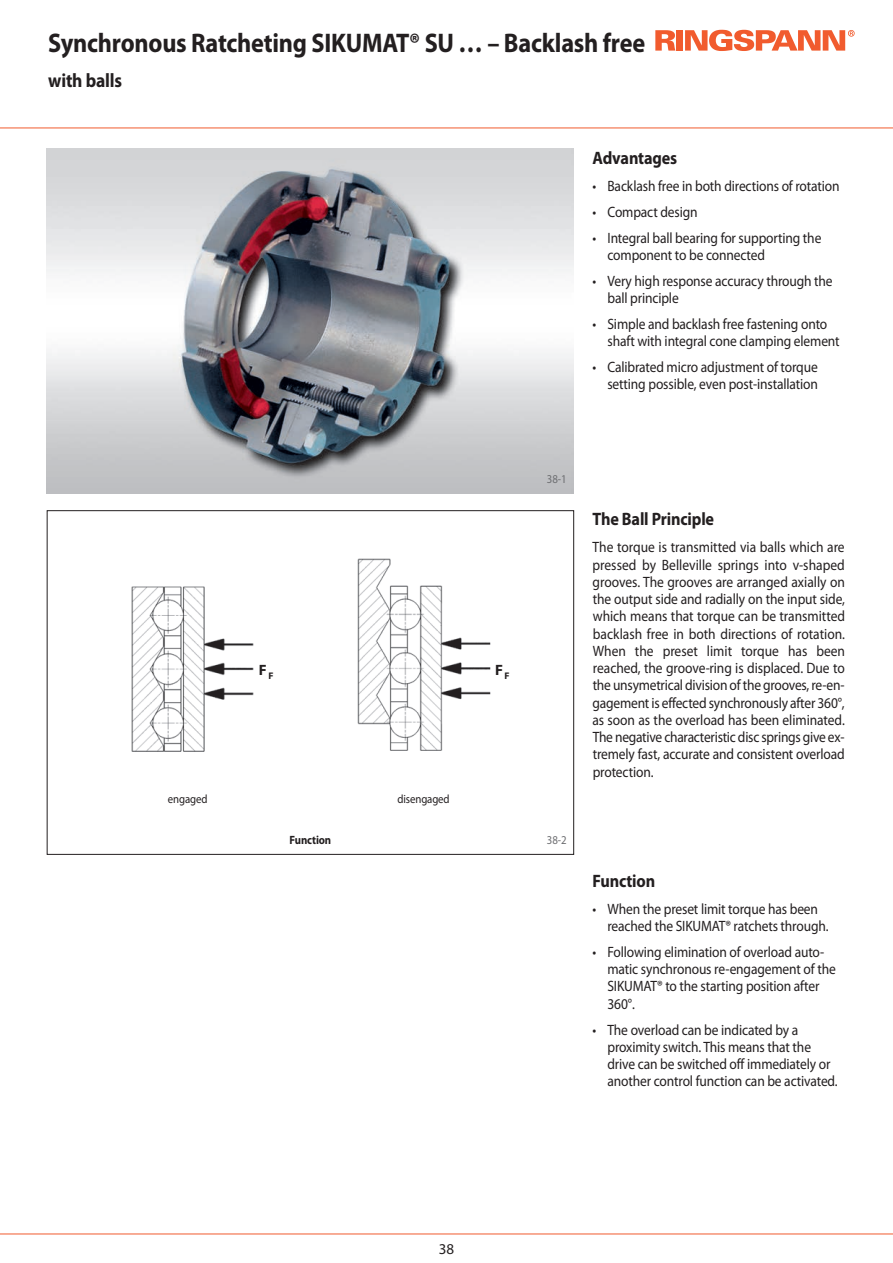
<style>
.page{position:relative;width:893px;height:1263px;background:#fff}
.page>*{position:absolute;margin:0;border:0;box-sizing:border-box;transform-origin:0 0}
.t1{font:700 27px "Myriad Pro";letter-spacing:-.01em;color:#231f20;scale:.9 1}
.t2{font:700 19.5px "Myriad Pro";letter-spacing:-.01em;color:#231f20;scale:.9 1}
.t3{font:700 18px "Myriad Pro";letter-spacing:-.01em;color:#231f20;scale:.9 1}
.t4{font:15px/17.2px "Myriad Pro";letter-spacing:-.01em;color:#231f20;scale:.9 1}
.t5{font:700 15px "Myriad Pro";color:#231f20}
.t6{font:15px "Myriad Pro";letter-spacing:-.01em;color:#231f20}
.t7{font:12px "Myriad Pro";letter-spacing:-.01em;color:#231f20;scale:.9 1}
.t8{font:12px "Myriad Pro";color:#6c6d70;scale:.9 1}
.t9{font:700 12px "Myriad Pro";letter-spacing:-.01em;color:#231f20;scale:.9 1}
</style>
<div class="page">
<hr style="left:0;top:128px;width:893px;height:1px;background:#f15b2e">
<hr style="left:0;top:1233px;width:893px;height:1px;background:#f15b2e">
<img style="left:47px;top:149px;width:527px;height:344px">
<img style="left:132px;top:586px;width:122px;height:165px">
<img style="left:358px;top:559px;width:133px;height:192px">
<svg style="left:675px;top:30px;width:2px;height:21px"></svg>
<svg style="left:655px;top:30px;width:20px;height:21px"></svg>
<div style="left:677px;top:30px;width:6px;height:21px;background:#f15b2e"></div>
<svg style="left:685px;top:30px;width:170px;height:21px"></svg>
<p class="t1" style="left:48px;top:32px;width:665px">Synchronous Ratcheting SIKUMAT® SU … – Backlash free</p>
<p class="t2" style="left:48px;top:73px;width:84px">with balls</p>
<p class="t5" style="left:259px;top:665px;width:16px">F<sub>F</sub></p>
<p class="t5" style="left:495px;top:664px;width:16px">F<sub>F</sub></p>
<p class="t7" style="left:168px;top:795px;width:45px">engaged</p>
<p class="t7" style="left:398px;top:795px;width:59px">disengaged</p>
<p class="t9" style="left:290px;top:835px;width:48px">Function</p>
<p class="t3" style="left:593px;top:151px;width:95px">Advantages</p>
<p class="t4" style="left:593px;top:178px;width:276px">• Backlash free in both directions of rotation</p>
<p class="t4" style="left:593px;top:204px;width:118px">• Compact design</p>
<p class="t4" style="left:607px;top:230px;width:239px;text-indent:-15px">• Integral ball bearing for supporting the component to be connected</p>
<p class="t4" style="left:607px;top:273px;width:252px;text-indent:-15px">• Very high response accuracy through the ball principle</p>
<p class="t4" style="left:607px;top:316px;width:260px;text-indent:-15px">• Simple and backlash free fastening onto shaft with integral cone clamping element</p>
<p class="t4" style="left:593px;top:359px;width:252px;text-align:right">• Calibrated micro adjustment of torque setting possible, even post-installation</p>
<p class="t8" style="left:547px;top:474px;width:23px">38-1</p>
<p class="t8" style="left:547px;top:836px;width:23px">38-2</p>
<p class="t3" style="left:593px;top:512px;width:137px">The Ball Principle</p>
<p class="t4" style="left:592px;top:540px;width:282px;text-align:justify">The torque is transmitted via balls which are pressed by Belleville springs into v-shaped grooves. The grooves are arranged axially on the output side and radially on the input side, which means that torque can be transmitted backlash free in both directions of rotation.<br>When the preset limit torque has been reached, the groove-ring is displaced. Due to the unsymetrical division of the grooves, re-en&shy;gagement is effected synchronously after 360°, as soon as the overload has been eliminated.<br>The negative characteristic disc springs give ex&shy;tremely fast, accurate and consistent overload protection.</p>
<p class="t3" style="left:593px;top:874px;width:71px">Function</p>
<p class="t4" style="left:607px;top:901px;width:247px;text-indent:-15px">• When the preset limit torque has been reached the SIKUMAT® ratchets through.</p>
<p class="t4" style="left:607px;top:944px;width:255px;text-indent:-15px">• Following elimination of overload auto&shy;matic synchronous re-engagement of the<br>SIKUMAT® to the starting position after<br>360°.</p>
<p class="t4" style="left:607px;top:1022px;width:257px;text-indent:-15px">• The overload can be indicated by a proximity switch. This means that the drive can be switched off immediately or another control function can be activated.</p>
<p class="t6" style="left:439px;top:1244px;width:17px">38</p>
</div>
